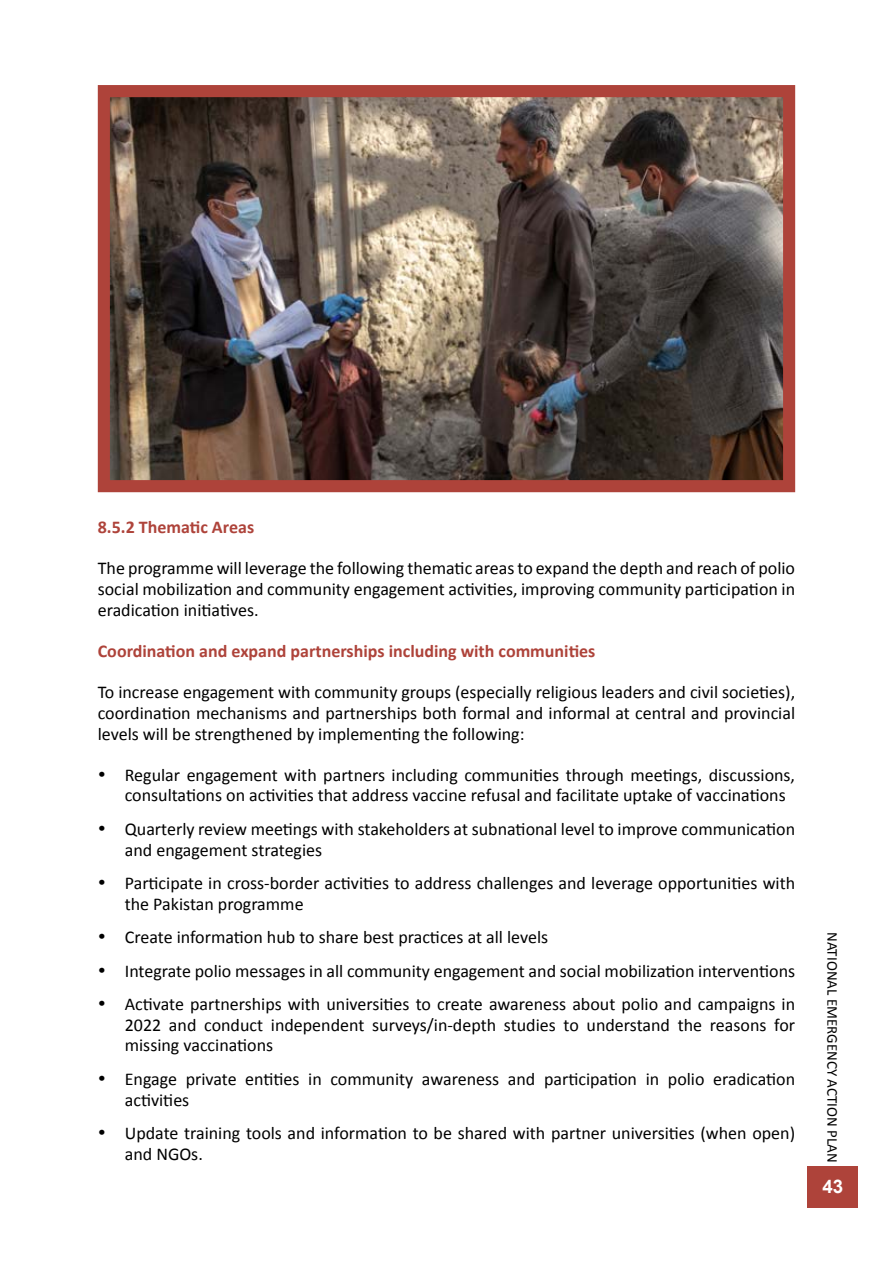
<style>
.page{position:relative;width:893px;height:1263px;background:#fff}
.page>*{position:absolute;margin:0;border:0;box-sizing:border-box;transform-origin:0 0}
.t1{font:700 18.75px "Arial";color:#fff}
.t2{font:18px/20.7px "Calibri";color:#000}
.t3{font:700 18px "Calibri";color:#ae433a}
.t4{font:15px "Calibri";color:#000}
</style>
<div class="page">
<div style="left:807px;top:1166px;width:51px;height:42px;background:#ae433a"></div>
<img style="left:111px;top:98px;width:671px;height:381px">
<div style="left:98px;top:85px;width:697px;height:407px;border:12px solid #ae433a"></div>
<p class="t3" style="left:98px;top:515px;width:158px">8.5.2 Thematic Areas</p>
<p class="t2" style="left:98px;top:558px;width:699px;text-align:justify">The programme will leverage the following thematic areas to expand the depth and reach of polio social mobilization and community engagement activities, improving community participation in eradication initiatives.</p>
<p class="t3" style="left:98px;top:638px;width:499px">Coordination and expand partnerships including with communities</p>
<p class="t2" style="left:98px;top:682px;width:699px;text-align:justify">To increase engagement with community groups (especially religious leaders and civil societies), coordination mechanisms and partnerships both formal and informal at central and provincial levels will be strengthened by implementing the following:</p>
<p class="t2" style="left:125px;top:764px;width:672px;text-indent:-27px">• Regular engagement with partners including communities through meetings, discussions, consultations on activities that address vaccine refusal and facilitate uptake of vaccinations</p>
<p class="t2" style="left:125px;top:818px;width:672px;text-indent:-27px">• Quarterly review meetings with stakeholders at subnational level to improve communication and engagement strategies</p>
<p class="t2" style="left:125px;top:873px;width:672px;text-indent:-27px">• Participate in cross-border activities to address challenges and leverage opportunities with the Pakistan programme</p>
<p class="t2" style="left:98px;top:927px;width:452px">• Create information hub to share best practices at all levels</p>
<p class="t2" style="left:98px;top:960px;width:699px">• Integrate polio messages in all community engagement and social mobilization interventions</p>
<p class="t2" style="left:125px;top:994px;width:672px;text-align:justify;text-indent:-27px">• Activate partnerships with universities to create awareness about polio and campaigns in 2022 and conduct independent surveys/in-depth studies to understand the reasons for missing vaccinations</p>
<p class="t2" style="left:125px;top:1069px;width:672px;text-indent:-27px">• Engage private entities in community awareness and participation in polio eradication activities</p>
<p class="t2" style="left:125px;top:1123px;width:672px;text-indent:-27px">• Update training tools and information to be shared with partner universities (when open) and NGOs.</p>
<p class="t4" style="left:842px;top:932px;width:232px;rotate:90deg">NATIONAL EMERGENCY ACTION PLAN</p>
<p class="t1" style="left:822px;top:1174px;width:22px">43</p>
</div>
